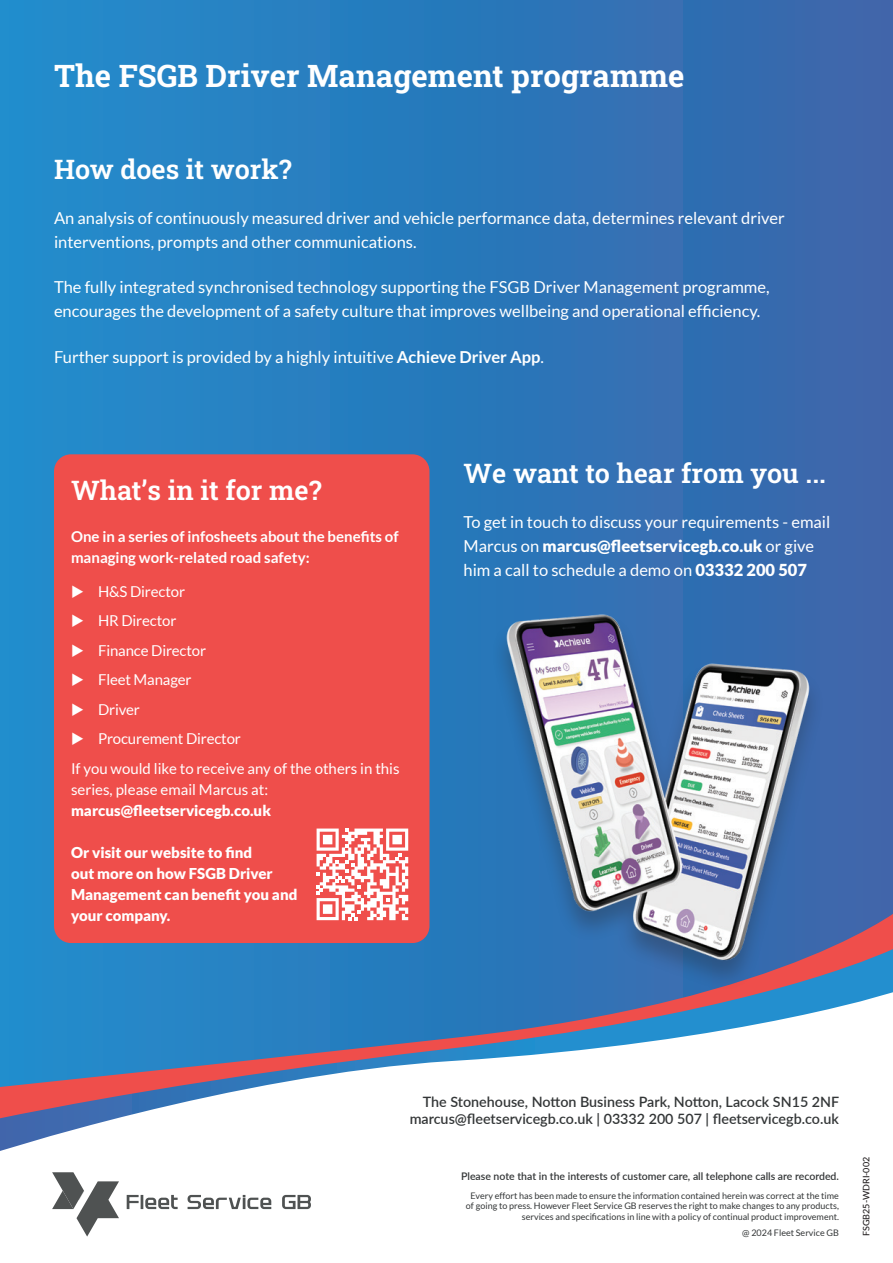
<style>
.page{position:relative;width:893px;height:1263px;background:#fff}
.page>*{position:absolute;margin:0;border:0;box-sizing:border-box;transform-origin:0 0}
.t1{font:31.05px "Roboto Slab";color:#fff}
.t2{font:27px "Roboto Slab";color:#fff}
.t3{font:16.5px/24px "Lato";color:#fff}
.t4{font:15px "Lato";letter-spacing:-.01em;color:#fff}
.t5{font:900 15px/21px "Lato";color:#fff}
.t6{font:700 15px/21px "Lato";color:#fff}
.t7{font:600 14.25px/17.9px "Lato";color:#333637;text-align:right}
.t8{font:600 10.5px "Lato";color:#333637}
.t9{font:9px/10.5px "Lato";color:#333637;text-align:right}
.t10{font:500 9px "Lato";color:#231f20}
.s1{font-weight:700}
.s2{font-weight:900}
</style>
<div class="page">
<div style="left:0;top:0;width:893px;height:1263px;background:linear-gradient(to right,#1f8dcd,#3a65a9)"></div>
<svg style="left:0;top:905px;width:893px;height:44px;background:#3f77b1"></svg>
<svg style="left:0;top:949px;width:893px;height:39px;background:#2d80be"></svg>
<svg style="left:0;top:988px;width:893px;height:275px"></svg>
<svg style="left:127px;top:1195px;width:51px;height:14px"></svg>
<svg style="left:188px;top:1195px;width:83px;height:14px"></svg>
<svg style="left:282px;top:1195px;width:29px;height:14px"></svg>
<svg style="left:52px;top:1172px;width:67px;height:64px"></svg>
<div style="left:54px;top:454px;width:375px;height:489px;background:#ef4e4b;border-radius:17px"></div>
<svg style="left:317px;top:828px;width:91px;height:92px"></svg>
<div style="left:490px;top:613px;width:335px;height:378px;background:#231f20;opacity:.3"></div>
<img style="left:489px;top:600px;width:324px;height:366px">
<h1 class="t1" style="left:54px;top:54px;width:632px">The FSGB Driver Management programme</h1>
<h2 class="t2" style="left:54px;top:151px;width:239px">How does it work?</h2>
<p class="t3" style="left:54px;top:206px;width:732px">An analysis of continuously measured driver and vehicle performance data, determines relevant driver interventions, prompts and other communications.</p>
<p class="t3" style="left:54px;top:275px;width:717px">The fully integrated synchronised technology supporting the FSGB Driver Management programme, encourages the development of a safety culture that improves wellbeing and operational efficiency.</p>
<p class="t3" style="left:54px;top:345px;width:492px">Further support is provided by a highly intuitive <span class="s1">Achieve Driver App</span>.</p>
<h2 class="t2" style="left:71px;top:471px;width:252px">What’s in it for me?</h2>
<p class="t6" style="left:71px;top:526px;width:329px">One in a series of infosheets about the benefits of managing work-related road safety:</p>
<p class="t4" style="left:98px;top:583px;width:89px">H&amp;S Director</p>
<p class="t4" style="left:98px;top:612px;width:80px">HR Director</p>
<p class="t4" style="left:98px;top:642px;width:110px">Finance Director</p>
<p class="t4" style="left:98px;top:671px;width:95px">Fleet Manager</p>
<p class="t4" style="left:98px;top:701px;width:43px">Driver</p>
<p class="t4" style="left:98px;top:730px;width:144px">Procurement Director</p>
<p class="t4" style="left:71px;top:760px;width:330px">If you would like to receive any of the others in this</p>
<p class="t4" style="left:71px;top:781px;width:199px">series, please email Marcus at:</p>
<p class="t5" style="left:71px;top:799px;width:201px">marcus@fleetservicegb.co.uk</p>
<p class="t5" style="left:71px;top:842px;width:228px">Or visit our website to find<br>out more on how FSGB Driver<br>Management can benefit you and your company.</p>
<h2 class="t2" style="left:463px;top:454px;width:364px">We want to hear from you ...</h2>
<p class="t3" style="left:463px;top:510px;width:368px">To get in touch to discuss your requirements - email<br>Marcus on <span class="s2">marcus@fleetservicegb.co.uk</span> or give him a call to schedule a demo on <span class="s2">03332 200 507</span></p>
<p class="t7" style="left:410px;top:1092px;width:431px">The Stonehouse, Notton Business Park, Notton, Lacock SN15 2NF marcus@fleetservicegb.co.uk | 03332 200 507 | fleetservicegb.co.uk</p>
<p class="t8" style="left:461px;top:1168px;width:379px">Please note that in the interests of customer care, all telephone calls are recorded.</p>
<p class="t9" style="left:466px;top:1190px;width:374px">Every effort has been made to ensure the information contained herein was correct at the time of going to press. However Fleet Service GB reserves the right to make changes to any products, services and specifications in line with a policy of continual product improvement.</p>
<p class="t9" style="left:742px;top:1227px;width:98px">@ 2024 Fleet Service GB</p>
<p class="t10" style="left:860px;top:1236px;width:81px;rotate:-90deg">FSGB25-WDRI-002</p>
</div>
